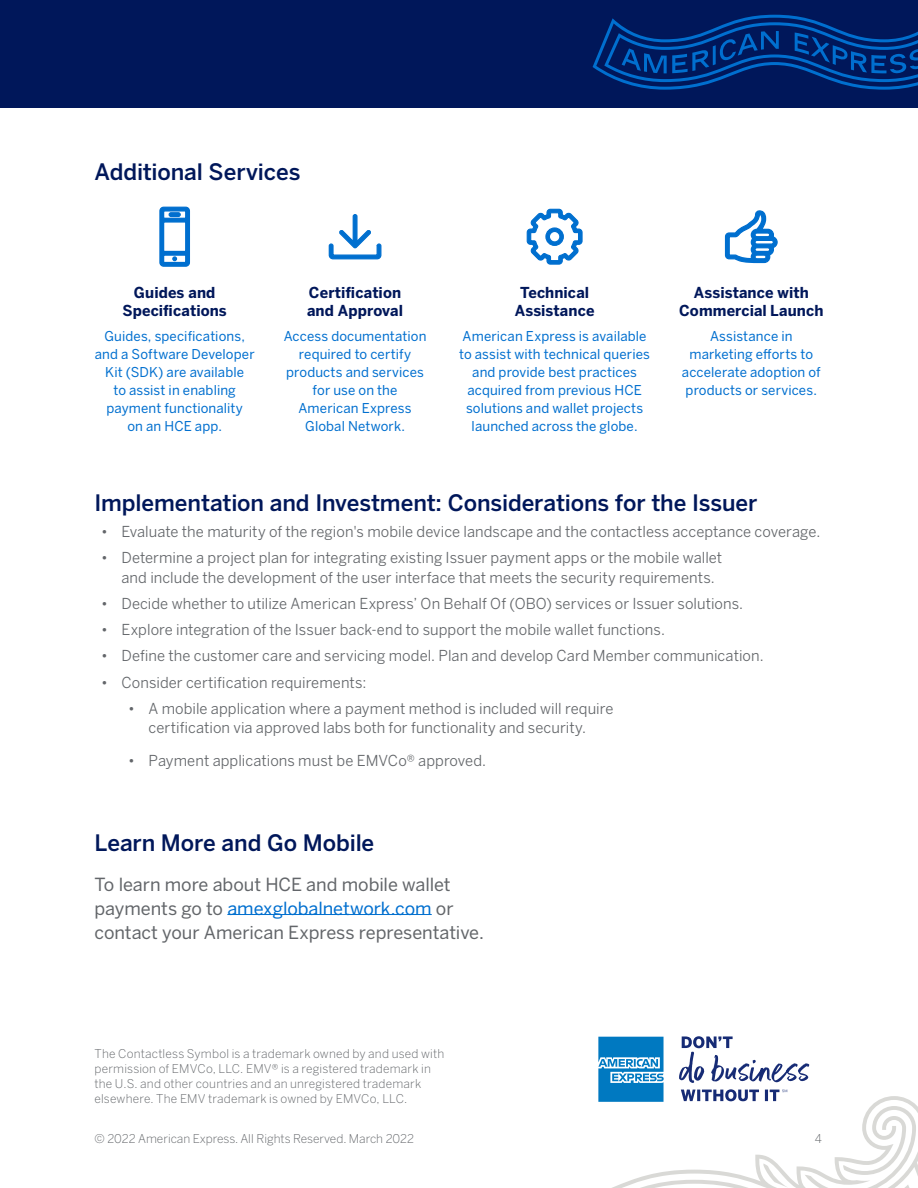
<style>
.page{position:relative;width:918px;height:1188px;background:#fff}
.page>*{position:absolute;margin:0;border:0;box-sizing:border-box;transform-origin:0 0}
.t1{font:500 22.5px "Benton Sans";letter-spacing:-.005em;color:#00175a}
.t2{font:18px/24px "Benton Sans";letter-spacing:-.005em;color:#63666a}
.t3{font:15px/19.5px "Benton Sans";letter-spacing:.005em;color:#63666a}
.t4{font:700 15px/18px "Benton Sans";letter-spacing:.005em;color:#00175a;text-align:center}
.t5{font:13.5px/18px "Benton Sans";letter-spacing:.01em;color:#006fcf;text-align:center}
.t6{font:300 12px/15px "Benton Sans";letter-spacing:.015em;color:#63666a}
.s1{color:#006fcf}
</style>
<div class="page">
<div style="left:0;top:0;width:918px;height:108px;background:#00175a"></div>
<svg style="left:593px;top:15px;width:325px;height:75px"></svg>
<svg style="left:598px;top:1036px;width:320px;height:152px"></svg>
<hr style="left:227px;top:914px;width:205px;height:1px;background:#006fcf">
<svg style="left:724px;top:210px;width:54px;height:54px"></svg>
<svg style="left:159px;top:206px;width:31px;height:61px"></svg>
<svg style="left:328px;top:214px;width:54px;height:46px"></svg>
<svg style="left:526px;top:208px;width:57px;height:57px"></svg>
<h1 class="t1" style="left:94px;top:158px;width:208px">Additional Services</h1>
<p class="t4" style="left:123px;top:284px;width:106px">Guides and<br>Specifications</p>
<p class="t5" style="left:95px;top:327px;width:161px">Guides, specifications, and a Software Developer<br>Kit (SDK) are available<br>to assist in enabling payment functionality<br>on an HCE app.</p>
<p class="t4" style="left:307px;top:284px;width:98px;text-align:left">Certification and Approval</p>
<p class="t5" style="left:284px;top:327px;width:144px">Access documentation required to certify products and services for use on the<br>American Express<br>Global Network.</p>
<p class="t4" style="left:515px;top:284px;width:81px">Technical<br>Assistance</p>
<p class="t5" style="left:459px;top:327px;width:192px">American Express is available to assist with technical queries and provide best practices acquired from previous HCE solutions and wallet projects launched across the globe.</p>
<p class="t4" style="left:679px;top:284px;width:146px">Assistance with<br>Commercial Launch</p>
<p class="t5" style="left:682px;top:327px;width:140px">Assistance in marketing efforts to accelerate adoption of products or services.</p>
<h1 class="t1" style="left:94px;top:489px;width:664px">Implementation and Investment: Considerations for the Issuer</h1>
<p class="t3" style="left:101px;top:522px;width:721px">• Evaluate the maturity of the region's mobile device landscape and the contactless acceptance coverage.</p>
<p class="t3" style="left:122px;top:548px;width:602px;text-indent:-20px">• Determine a project plan for integrating existing Issuer payment apps or the mobile wallet and include the development of the user interface that meets the security requirements.</p>
<p class="t3" style="left:101px;top:594px;width:643px">• Decide whether to utilize American Express’ On Behalf Of (OBO) services or Issuer solutions.</p>
<p class="t3" style="left:101px;top:620px;width:565px">• Explore integration of the Issuer back-end to support the mobile wallet functions.</p>
<p class="t3" style="left:101px;top:646px;width:664px">• Define the customer care and servicing model. Plan and develop Card Member communication.</p>
<p class="t3" style="left:101px;top:673px;width:267px">• Consider certification requirements:</p>
<p class="t3" style="left:128px;top:699px;width:487px;text-align:center">• A mobile application where a payment method is included will require certification via approved labs both for functionality and security.</p>
<p class="t3" style="left:128px;top:751px;width:359px">• Payment applications must be EMVCo® approved.</p>
<h1 class="t1" style="left:94px;top:829px;width:281px">Learn More and Go Mobile</h1>
<p class="t2" style="left:94px;top:872px;width:391px">To learn more about HCE and mobile wallet payments go to <span class="s1">amexglobalnetwork.com</span> or contact your American Express representative.</p>
<p class="t6" style="left:94px;top:1046px;width:351px">The Contactless Symbol is a trademark owned by and used with permission of EMVCo, LLC. EMV® is a registered trademark in the U.S. and other countries and an unregistered trademark elsewhere. The EMV trademark is owned by EMVCo, LLC.</p>
<p class="t6" style="left:94px;top:1132px;width:321px">© 2022 American Express. All Rights Reserved. March 2022</p>
<p class="t6" style="left:815px;top:1132px;width:9px">4</p>
</div>
